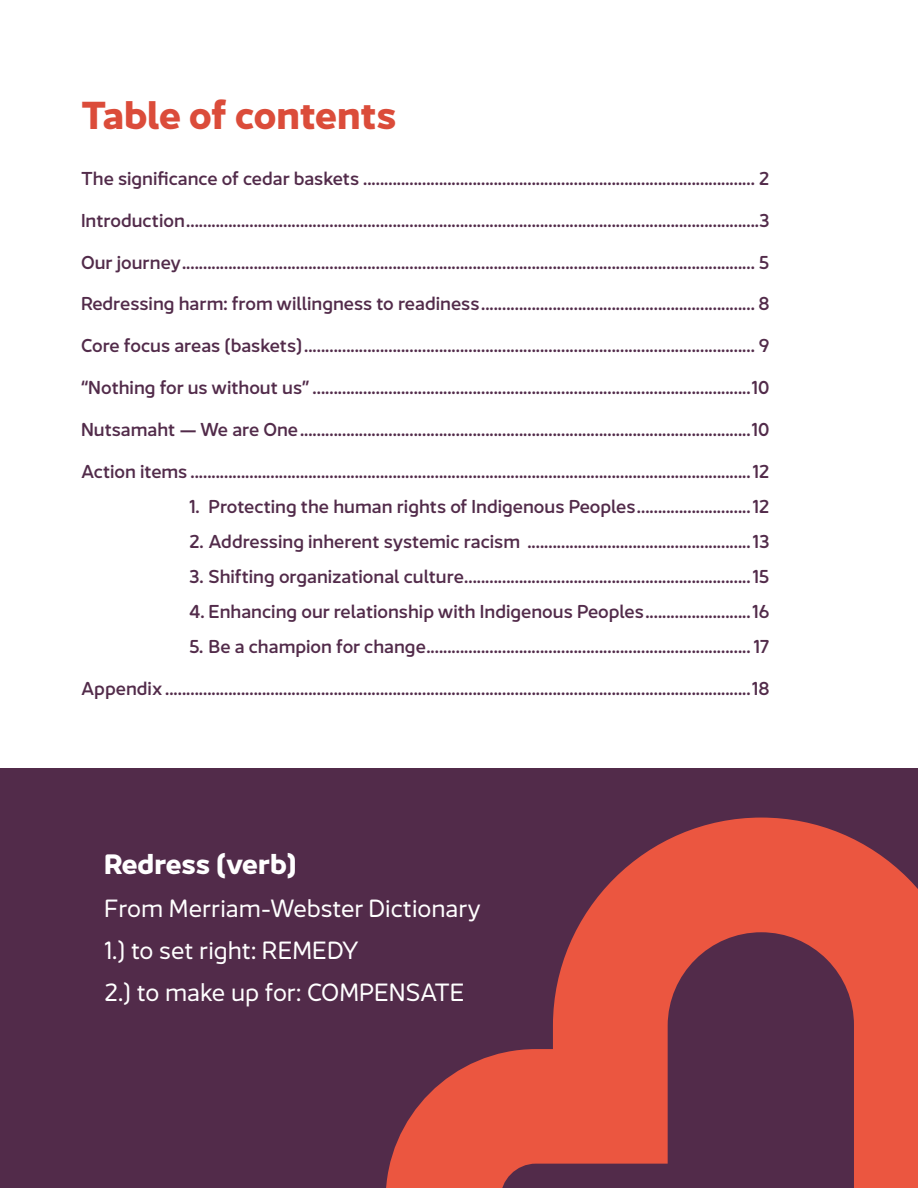
<style>
.page{position:relative;width:918px;height:1188px;background:#fff}
.page>*{position:absolute;margin:0;border:0;box-sizing:border-box;transform-origin:0 0}
.t1{font:700 37.5px "Jano Sans Pro";color:#db4c3a}
.t2{font:700 27px "Jano Sans Pro";letter-spacing:-.01em;color:#fff}
.t3{font:24px/42.3px "Jano Sans Pro";color:#fff}
.t4{font:500 18px "Jano Sans Pro";color:#522b4a}
</style>
<div class="page">
<div style="left:0;top:769px;width:918px;height:419px;background:#522b4a"></div>
<svg style="left:386px;top:817px;width:532px;height:371px"></svg>
<h1 class="t1" style="left:81px;top:83px;width:317px">Table of contents</h1>
<p class="t4" style="left:81px;top:164px;width:690px">The significance of cedar baskets ............................................................................................. 2</p>
<p class="t4" style="left:81px;top:205px;width:690px">Introduction........................................................................................................................................3</p>
<p class="t4" style="left:81px;top:247px;width:690px">Our journey........................................................................................................................................ 5</p>
<p class="t4" style="left:81px;top:289px;width:690px">Redressing harm: from willingness to readiness................................................................. 8</p>
<p class="t4" style="left:81px;top:331px;width:690px">Core focus areas (baskets)........................................................................................................... 9</p>
<p class="t4" style="left:81px;top:373px;width:690px">“Nothing for us without us” ........................................................................................................10</p>
<p class="t4" style="left:81px;top:415px;width:690px">Nutsamaht — We are One...........................................................................................................10</p>
<p class="t4" style="left:81px;top:457px;width:690px">Action items .....................................................................................................................................12</p>
<p class="t4" style="left:189px;top:492px;width:582px">1. Protecting the human rights of Indigenous Peoples...........................12</p>
<p class="t4" style="left:189px;top:527px;width:582px">2. Addressing inherent systemic racism .....................................................13</p>
<p class="t4" style="left:189px;top:562px;width:582px">3. Shifting organizational culture....................................................................15</p>
<p class="t4" style="left:189px;top:597px;width:582px">4. Enhancing our relationship with Indigenous Peoples.........................16</p>
<p class="t4" style="left:189px;top:632px;width:582px">5. Be a champion for change.............................................................................17</p>
<p class="t4" style="left:81px;top:674px;width:690px">Appendix ...........................................................................................................................................18</p>
<h2 class="t2" style="left:104px;top:841px;width:194px">Redress (verb)</h2>
<h3 class="t3" style="left:104px;top:885px;width:379px">From Merriam-Webster Dictionary<br>1.) to set right: REMEDY<br>2.) to make up for: COMPENSATE</h3>
</div>
